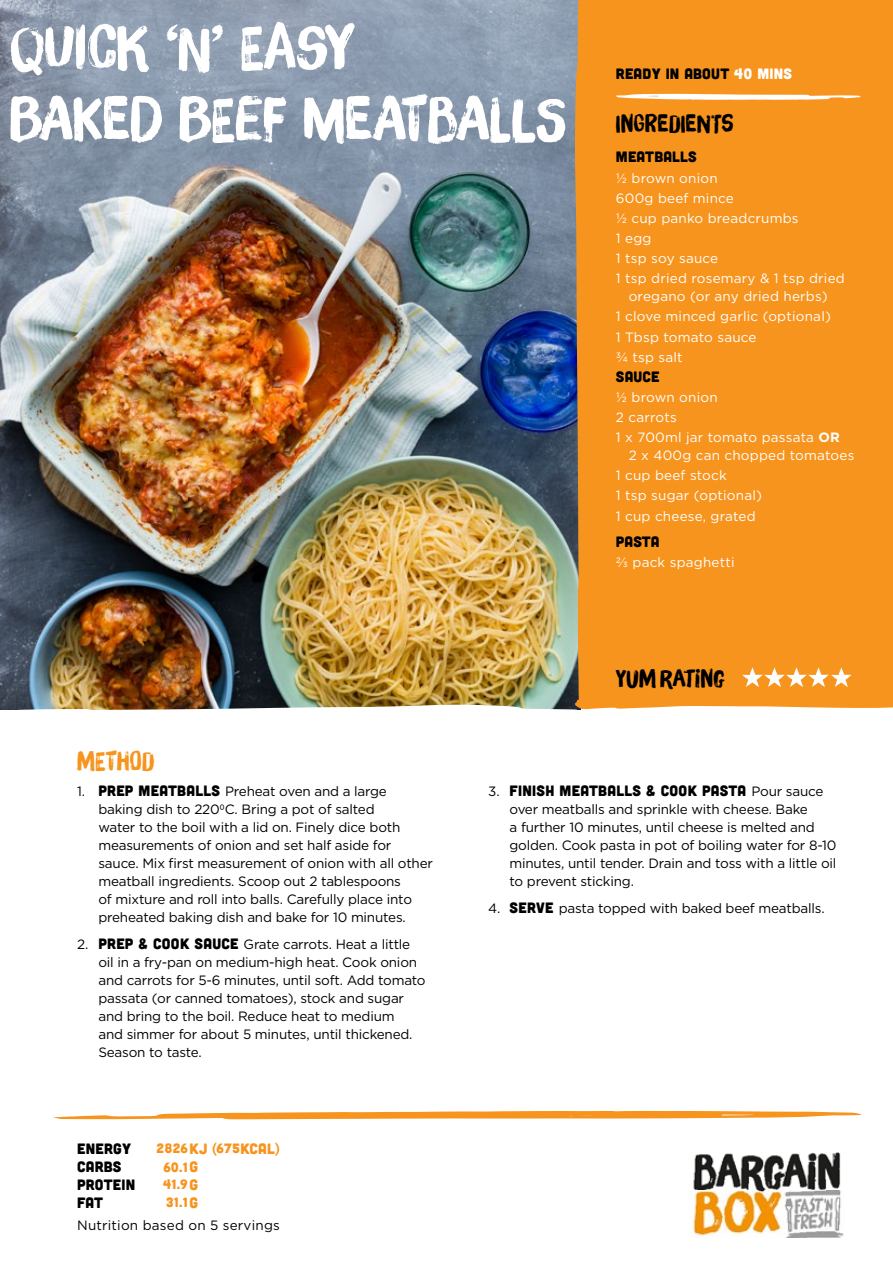
<style>
.page{position:relative;width:893px;height:1263px;background:#fff}
.page>*{position:absolute;margin:0;border:0;box-sizing:border-box;transform-origin:0 0}
.t1{font:60px/72px "Brush Up";color:#fff}
.t2{font:25.5px "Brush Up";letter-spacing:.02em;color:#f7941e}
.t3{font:24.15px "Brush Up";letter-spacing:.01em;color:#000}
.t4{font:24px "Brush Up";letter-spacing:.02em;color:#000}
.t5{font:15px "Cubano";letter-spacing:.015em;color:#000}
.t6{font:15px "Cubano";letter-spacing:.015em;color:#f7941e}
.t7{font:13.5px/18px "Gotham";letter-spacing:-.015em;color:#000}
.t8{font:13.5px/20.1px "Gotham";letter-spacing:.015em;color:#fff}
.t9{font:13.5px "Gotham";letter-spacing:.015em;color:#000}
.t10{font:13.5px/18px "Cubano";letter-spacing:.015em;color:#f7941e}
.s1{color:#fff}
.s2{font-weight:700}
.s3{font-family:"Cubano";font-size:15px}
.s4{font-family:"Gotham";font-size:13.5px}
</style>
<div class="page">
<img style="left:692px;top:1152px;width:152px;height:86px">
<img style="left:0;top:0;width:893px;height:710px">
<svg style="left:53px;top:1111px;width:808px;height:8px"></svg>
<h1 class="t1" style="left:10px;top:11px;width:558px">QUICK ‘N’ EASY<br>BAKED BEEF MEATBALLS</h1>
<p class="t5" style="left:616px;top:64px;width:178px">READY IN ABOUT <span class="s1">40 MINS</span></p>
<h3 class="t4" style="left:616px;top:109px;width:119px">INGREDIENTS</h3>
<p class="t5" style="left:616px;top:148px;width:82px">MEATBALLS</p>
<p class="t8" style="left:616px;top:167px;width:230px">1/2 brown onion<br>600g beef mince<br>1/2 cup panko breadcrumbs<br>1 egg<br>1 tsp soy sauce<br>1 tsp dried rosemary &amp; 1 tsp dried</p>
<p class="t8" style="left:616px;top:286px;width:216px;text-indent:13px">oregano (or any dried herbs)<br>1 clove minced garlic (optional)<br>1 Tbsp tomato sauce<br>3/4 tsp salt</p>
<p class="t5" style="left:616px;top:367px;width:45px">SAUCE</p>
<p class="t8" style="left:616px;top:387px;width:226px">1/2 brown onion<br>2 carrots<br>1 x 700ml jar tomato passata <span class="s2">OR</span></p>
<p class="t8" style="left:616px;top:445px;width:240px;text-indent:13px">2 x 400g can chopped tomatoes<br>1 cup beef stock<br>1 tsp sugar (optional)<br>1 cup cheese, grated</p>
<p class="t5" style="left:616px;top:532px;width:45px">PASTA</p>
<p class="t8" style="left:616px;top:552px;width:120px">2/3 pack spaghetti</p>
<h3 class="t3" style="left:616px;top:664px;width:110px">YUM RATING</h3>
<h2 class="t2" style="left:77px;top:745px;width:78px">METHOD</h2>
<p class="t7" style="left:98px;top:782px;width:336px;text-indent:-21px">1. <span class="s3">PREP MEATBALLS</span> Preheat oven and a large baking dish to 2200C. Bring a pot of salted<br>water to the boil with a lid on. Finely dice both measurements of onion and set half aside for sauce. Mix first measurement of onion with all other meatball ingredients. Scoop out 2 tablespoons<br>of mixture and roll into balls. Carefully place into preheated baking dish and bake for 10 minutes.</p>
<p class="t7" style="left:98px;top:935px;width:329px;text-indent:-21px">2. <span class="s3">PREP &amp; COOK SAUCE</span> Grate carrots. Heat a little oil in a fry-pan on medium-high heat. Cook onion and carrots for 5-6 minutes, until soft. Add tomato passata (or canned tomatoes), stock and sugar and bring to the boil. Reduce heat to medium<br>and simmer for about 5 minutes, until thickened.<br>Season to taste.</p>
<p class="t5" style="left:77px;top:1139px;width:55px">ENERGY</p>
<p class="t6" style="left:189px;top:1139px;width:29px">KJ (</p>
<p class="t6" style="left:241px;top:1139px;width:40px">KCAL)</p>
<p class="t5" style="left:77px;top:1157px;width:46px">CARBS</p>
<p class="t6" style="left:189px;top:1157px;width:10px">G</p>
<p class="t5" style="left:77px;top:1175px;width:60px">PROTEIN</p>
<p class="t6" style="left:189px;top:1175px;width:10px">G</p>
<p class="t5" style="left:77px;top:1193px;width:27px">FAT</p>
<p class="t6" style="left:190px;top:1193px;width:10px">G</p>
<p class="t9" style="left:77px;top:1217px;width:204px">Nutrition based on 5 servings</p>
<p class="t10" style="left:156px;top:1139px;width:33px;text-align:center">2826<br>60.1</p>
<p class="t10" style="left:217px;top:1139px;width:25px">675</p>
<p class="t10" style="left:163px;top:1175px;width:26px">41.9<br>31.1</p>
<p class="t5" style="left:488px;top:781px;width:337px"><span class="s4">3.</span> FINISH MEATBALLS &amp; COOK PASTA <span class="s4">Pour sauce</span></p>
<p class="t7" style="left:510px;top:800px;width:328px">over meatballs and sprinkle with cheese. Bake<br>a further 10 minutes, until cheese is melted and golden. Cook pasta in pot of boiling water for 8-10 minutes, until tender. Drain and toss with a little oil to prevent sticking.</p>
<p class="t7" style="left:488px;top:899px;width:338px">4. <span class="s3">SERVE</span> pasta topped with baked beef meatballs.</p>
</div>
